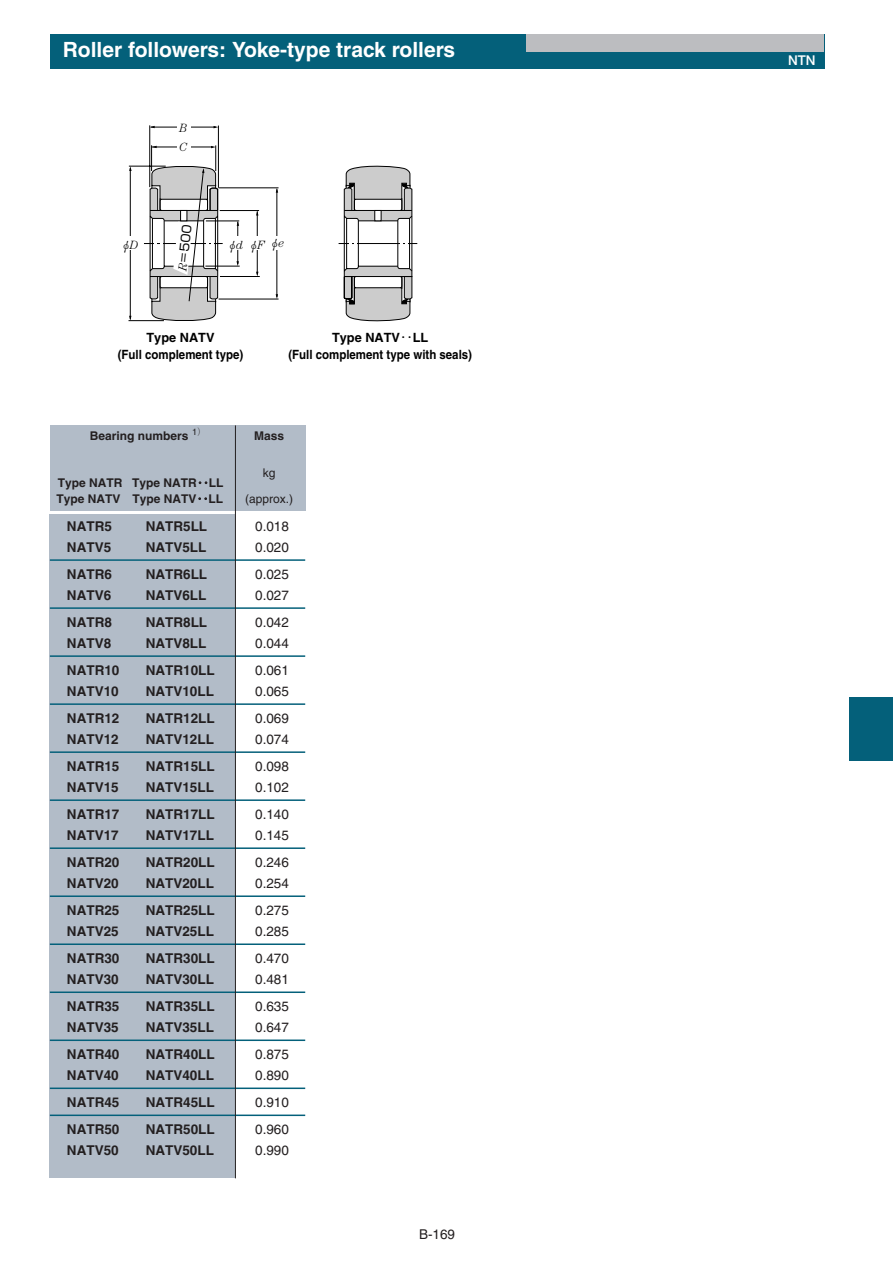
<style>
.page{position:relative;width:893px;height:1262px;background:#fff}
.page>*{position:absolute;margin:0;border:0;box-sizing:border-box;transform-origin:0 0}
.t1{font:700 21px "Helvetica";color:#fff}
.t2{font:700 13.5px "Helvetica";color:#231f20}
.t3{font:13.5px "Helvetica";color:#231f20}
.t4{font:500 13.5px "Helvetica Neue";color:#fff}
.t5{font:700 12.75px/16.5px "Helvetica";color:#000;text-align:center}
.t6{font:700 12px "Helvetica";color:#231f20}
.t7{font:12px "Helvetica";color:#231f20}
.t8{font:300 12px "Ryumin";color:#000}
.t9{font:12px "Shin Go";color:#000}
.t10{font:italic 300 12px/19.6px "Century";color:#000}
.s1{font-family:"Century";font-weight:300;font-style:italic}
.s2{font-family:"Century";font-style:italic}
.s3{font-family:"Shin Go";font-weight:500}
.s4{font-family:"Ryumin";font-weight:300}
</style>
<div class="page">
<div style="left:50px;top:34px;width:774px;height:34px;background:#04607a"></div>
<div style="left:526px;top:34px;width:298px;height:17px;background:#bcbdc0"></div>
<div style="left:849px;top:697px;width:43px;height:64px;background:#04607a"></div>
<div style="left:50px;top:425px;width:255px;height:85px;background:#b2bcc8"></div>
<div style="left:50px;top:514px;width:185px;height:664px;background:#b2bcc8"></div>
<hr style="left:149px;top:125px;width:1px;height:62px;background:#000">
<hr style="left:129px;top:166px;width:37px;height:1px;background:#000">
<hr style="left:218px;top:126px;width:1px;height:62px;background:#000">
<hr style="left:130px;top:168px;width:1px;height:151px;background:#000">
<hr style="left:151px;top:127px;width:65px;height:1px;background:#000">
<hr style="left:338px;top:243px;width:79px;height:1px;background:#000">
<hr style="left:144px;top:243px;width:79px;height:1px;background:#000">
<div style="left:123px;top:237px;width:14px;height:13px;background:#fff"></div>
<div style="left:177px;top:119px;width:13px;height:14px;background:#fff"></div>
<svg style="left:149px;top:145px;width:264px;height:177px"></svg>
<hr style="left:128px;top:320px;width:36px;height:1px;background:#000">
<hr style="left:50px;top:559px;width:255px;height:2px;background:#04607a">
<hr style="left:50px;top:607px;width:255px;height:2px;background:#04607a">
<hr style="left:50px;top:655px;width:255px;height:2px;background:#04607a">
<hr style="left:50px;top:703px;width:255px;height:2px;background:#04607a">
<hr style="left:50px;top:751px;width:255px;height:2px;background:#04607a">
<hr style="left:50px;top:799px;width:255px;height:2px;background:#04607a">
<hr style="left:50px;top:847px;width:255px;height:2px;background:#04607a">
<hr style="left:50px;top:895px;width:255px;height:2px;background:#04607a">
<hr style="left:50px;top:943px;width:255px;height:2px;background:#04607a">
<hr style="left:50px;top:991px;width:255px;height:2px;background:#04607a">
<hr style="left:50px;top:1039px;width:255px;height:2px;background:#04607a">
<hr style="left:50px;top:1087px;width:255px;height:2px;background:#04607a">
<hr style="left:50px;top:1114px;width:255px;height:2px;background:#04607a">
<hr style="left:235px;top:425px;width:1px;height:753px;background:#231f20">
<h1 class="t1" style="left:63px;top:42px;width:394px">Roller followers: Yoke-type track rollers</h1>
<p class="t10" style="left:179px;top:119px;width:10px">B<br>C</p>
<p class="t9" style="left:178px;top:270px;width:49px;rotate:-84deg"><span class="s1">R</span>＝500</p>
<p class="t8" style="left:269px;top:239px;width:17px">φ<span class="s2">e</span></p>
<p class="t8" style="left:120px;top:240px;width:20px">φ<span class="s2">D</span></p>
<p class="t8" style="left:226px;top:240px;width:40px">φ<span class="s2">d</span> φ<span class="s2">F</span></p>
<p class="t5" style="left:118px;top:331px;width:127px">Type NATV<br>(Full complement type)</p>
<p class="t5" style="left:288px;top:331px;width:185px">Type NATV<span class="s3">‥</span>LL<br>(Full complement type with seals)</p>
<p class="t6" style="left:90px;top:431px;width:118px">Bearing numbers <sup>1</sup><sup>）</sup></p>
<p class="t6" style="left:254px;top:431px;width:32px">Mass</p>
<p class="t6" style="left:58px;top:479px;width:167px">Type NATR Type NATR<span class="s4">‥</span>LL</p>
<p class="t7" style="left:263px;top:468px;width:14px">kg</p>
<p class="t6" style="left:56px;top:495px;width:168px">Type NATV Type NATV<span class="s4">‥</span>LL</p>
<p class="t7" style="left:245px;top:495px;width:50px">(approx.)</p>
<p class="t2" style="left:67px;top:521px;width:46px">NATR5</p>
<p class="t2" style="left:146px;top:521px;width:63px">NATR5LL</p>
<p class="t3" style="left:255px;top:521px;width:35px">0.018</p>
<p class="t2" style="left:67px;top:542px;width:46px">NATV5</p>
<p class="t2" style="left:146px;top:542px;width:62px">NATV5LL</p>
<p class="t3" style="left:255px;top:542px;width:35px">0.020</p>
<p class="t2" style="left:67px;top:569px;width:46px">NATR6</p>
<p class="t2" style="left:146px;top:569px;width:63px">NATR6LL</p>
<p class="t3" style="left:255px;top:569px;width:35px">0.025</p>
<p class="t2" style="left:67px;top:590px;width:46px">NATV6</p>
<p class="t2" style="left:146px;top:590px;width:62px">NATV6LL</p>
<p class="t3" style="left:255px;top:590px;width:35px">0.027</p>
<p class="t2" style="left:67px;top:617px;width:46px">NATR8</p>
<p class="t2" style="left:146px;top:617px;width:63px">NATR8LL</p>
<p class="t3" style="left:255px;top:617px;width:35px">0.042</p>
<p class="t2" style="left:67px;top:638px;width:46px">NATV8</p>
<p class="t2" style="left:146px;top:638px;width:62px">NATV8LL</p>
<p class="t3" style="left:255px;top:638px;width:35px">0.044</p>
<p class="t2" style="left:67px;top:665px;width:54px">NATR10</p>
<p class="t2" style="left:146px;top:665px;width:70px">NATR10LL</p>
<p class="t3" style="left:255px;top:665px;width:35px">0.061</p>
<p class="t2" style="left:67px;top:686px;width:53px">NATV10</p>
<p class="t2" style="left:146px;top:686px;width:70px">NATV10LL</p>
<p class="t3" style="left:255px;top:686px;width:35px">0.065</p>
<p class="t2" style="left:67px;top:713px;width:54px">NATR12</p>
<p class="t2" style="left:146px;top:713px;width:70px">NATR12LL</p>
<p class="t3" style="left:255px;top:713px;width:35px">0.069</p>
<p class="t2" style="left:67px;top:734px;width:53px">NATV12</p>
<p class="t2" style="left:146px;top:734px;width:70px">NATV12LL</p>
<p class="t3" style="left:255px;top:734px;width:35px">0.074</p>
<p class="t2" style="left:67px;top:761px;width:54px">NATR15</p>
<p class="t2" style="left:146px;top:761px;width:70px">NATR15LL</p>
<p class="t3" style="left:255px;top:761px;width:35px">0.098</p>
<p class="t2" style="left:67px;top:782px;width:53px">NATV15</p>
<p class="t2" style="left:146px;top:782px;width:70px">NATV15LL</p>
<p class="t3" style="left:255px;top:782px;width:35px">0.102</p>
<p class="t2" style="left:67px;top:809px;width:54px">NATR17</p>
<p class="t2" style="left:146px;top:809px;width:70px">NATR17LL</p>
<p class="t3" style="left:255px;top:809px;width:35px">0.140</p>
<p class="t2" style="left:67px;top:830px;width:53px">NATV17</p>
<p class="t2" style="left:146px;top:830px;width:70px">NATV17LL</p>
<p class="t3" style="left:255px;top:830px;width:35px">0.145</p>
<p class="t2" style="left:67px;top:857px;width:54px">NATR20</p>
<p class="t2" style="left:146px;top:857px;width:70px">NATR20LL</p>
<p class="t3" style="left:255px;top:857px;width:35px">0.246</p>
<p class="t2" style="left:67px;top:878px;width:53px">NATV20</p>
<p class="t2" style="left:146px;top:878px;width:70px">NATV20LL</p>
<p class="t3" style="left:255px;top:878px;width:35px">0.254</p>
<p class="t2" style="left:67px;top:905px;width:54px">NATR25</p>
<p class="t2" style="left:146px;top:905px;width:70px">NATR25LL</p>
<p class="t3" style="left:255px;top:905px;width:35px">0.275</p>
<p class="t2" style="left:67px;top:926px;width:53px">NATV25</p>
<p class="t2" style="left:146px;top:926px;width:70px">NATV25LL</p>
<p class="t3" style="left:255px;top:926px;width:35px">0.285</p>
<p class="t2" style="left:67px;top:953px;width:54px">NATR30</p>
<p class="t2" style="left:146px;top:953px;width:70px">NATR30LL</p>
<p class="t3" style="left:255px;top:953px;width:35px">0.470</p>
<p class="t2" style="left:67px;top:974px;width:53px">NATV30</p>
<p class="t2" style="left:146px;top:974px;width:70px">NATV30LL</p>
<p class="t3" style="left:255px;top:974px;width:35px">0.481</p>
<p class="t2" style="left:67px;top:1001px;width:54px">NATR35</p>
<p class="t2" style="left:146px;top:1001px;width:70px">NATR35LL</p>
<p class="t3" style="left:255px;top:1001px;width:35px">0.635</p>
<p class="t2" style="left:67px;top:1022px;width:53px">NATV35</p>
<p class="t2" style="left:146px;top:1022px;width:70px">NATV35LL</p>
<p class="t3" style="left:255px;top:1022px;width:35px">0.647</p>
<p class="t2" style="left:67px;top:1049px;width:54px">NATR40</p>
<p class="t2" style="left:146px;top:1049px;width:70px">NATR40LL</p>
<p class="t3" style="left:255px;top:1049px;width:35px">0.875</p>
<p class="t2" style="left:67px;top:1070px;width:53px">NATV40</p>
<p class="t2" style="left:146px;top:1070px;width:70px">NATV40LL</p>
<p class="t3" style="left:255px;top:1070px;width:35px">0.890</p>
<p class="t2" style="left:67px;top:1097px;width:54px">NATR45</p>
<p class="t2" style="left:146px;top:1097px;width:70px">NATR45LL</p>
<p class="t3" style="left:255px;top:1097px;width:35px">0.910</p>
<p class="t2" style="left:67px;top:1124px;width:54px">NATR50</p>
<p class="t2" style="left:146px;top:1124px;width:70px">NATR50LL</p>
<p class="t3" style="left:255px;top:1124px;width:35px">0.960</p>
<p class="t2" style="left:67px;top:1145px;width:53px">NATV50</p>
<p class="t2" style="left:146px;top:1145px;width:70px">NATV50LL</p>
<p class="t3" style="left:255px;top:1145px;width:35px">0.990</p>
<p class="t3" style="left:419px;top:1229px;width:38px">B-169</p>
<p class="t4" style="left:788px;top:55px;width:29px">NTN</p>
</div>
